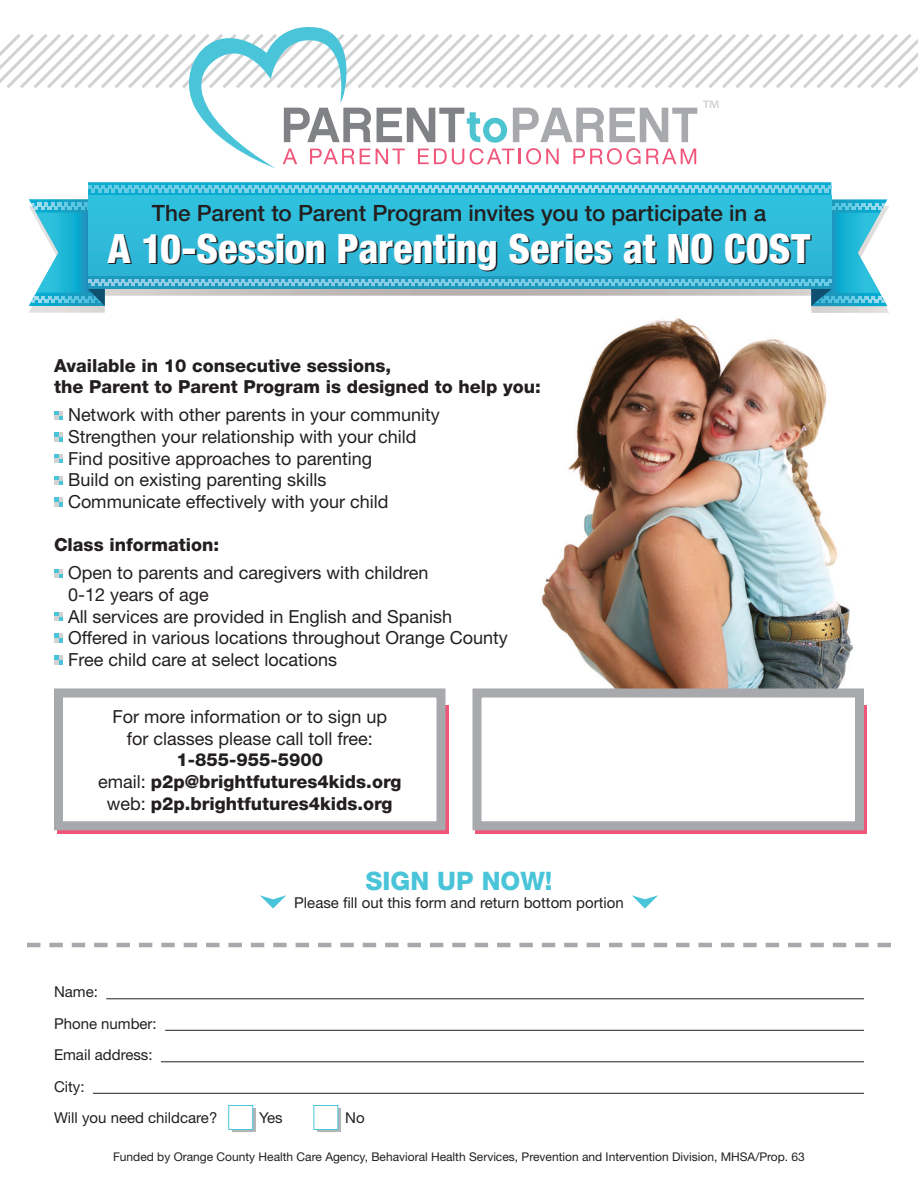
<style>
.page{position:relative;width:918px;height:1188px;background:#fff}
.page>*{position:absolute;margin:0;border:0;box-sizing:border-box;transform-origin:0 0}
.t1{font:800 condensed 40.5px "Helvetica Neue";letter-spacing:-.005em;color:#fff}
.t2{font:800 25.5px "Helvetica Neue";color:#49c4d9}
.t3{font:500 22.5px "Helvetica Neue";letter-spacing:-.005em;color:#231f20}
.t4{font:18px/21.6px "Helvetica Neue";color:#231f20}
.t5{font:800 18px/21.6px "Helvetica Neue";color:#231f20}
.t6{font:15px/31.5px "Helvetica Neue";color:#231f20}
.t7{font:12px "Helvetica Neue";color:#231f20}
.s1{font-weight:400}
</style>
<div class="page">
<div style="left:57px;top:705px;width:391px;height:128px;background:linear-gradient(to right,#f0567a,#f0567a)"></div>
<img style="left:541px;top:318px;width:313px;height:370px">
<div style="left:476px;top:705px;width:391px;height:128px;background:linear-gradient(to right,#f0567a,#f0567a)"></div>
<svg style="left:54px;top:411px;width:9px;height:9px"></svg>
<svg style="left:54px;top:433px;width:9px;height:9px"></svg>
<svg style="left:54px;top:454px;width:9px;height:9px"></svg>
<svg style="left:54px;top:476px;width:9px;height:9px"></svg>
<svg style="left:54px;top:497px;width:9px;height:9px"></svg>
<svg style="left:54px;top:569px;width:9px;height:9px"></svg>
<svg style="left:54px;top:612px;width:9px;height:9px"></svg>
<svg style="left:54px;top:634px;width:9px;height:9px"></svg>
<svg style="left:54px;top:655px;width:9px;height:9px"></svg>
<hr style="left:106px;top:998px;width:758px;height:1px;background:#231f20">
<hr style="left:165px;top:1030px;width:699px;height:1px;background:#231f20">
<hr style="left:161px;top:1061px;width:703px;height:1px;background:#231f20">
<hr style="left:93px;top:1093px;width:771px;height:1px;background:#231f20">
<svg style="left:0;top:27px;width:918px;height:141px"></svg>
<div style="left:54px;top:688px;width:392px;height:142px;background:#fff;border:9px solid #a8a9ad"></div>
<div style="left:472px;top:688px;width:392px;height:142px;background:#fff;border:9px solid #a8a9ad"></div>
<svg style="left:27px;top:943px;width:864px;height:4px"></svg>
<svg style="left:632px;top:895px;width:26px;height:14px"></svg>
<svg style="left:260px;top:895px;width:26px;height:14px"></svg>
<div style="left:232px;top:1108px;width:24px;height:24px;background:linear-gradient(to right,#b4b5b8,#b4b5b8)"></div>
<div style="left:228px;top:1105px;width:25px;height:25px;background:#fff;border:1px solid #49c4d9"></div>
<div style="left:317px;top:1108px;width:24px;height:24px;background:linear-gradient(to right,#b4b5b8,#b4b5b8)"></div>
<div style="left:314px;top:1105px;width:24px;height:25px;background:#fff;border:1px solid #49c4d9"></div>
<svg style="left:29px;top:189px;width:860px;height:124px"></svg>
<svg style="left:88px;top:182px;width:743px;height:14px"></svg>
<div style="left:88px;top:196px;width:743px;height:80px;background:#2ec1dd"></div>
<svg style="left:88px;top:186px;width:743px;height:6px"></svg>
<svg style="left:29px;top:199px;width:858px;height:107px"></svg>
<p class="t3" style="left:152px;top:200px;width:616px">The Parent to Parent Program invites you to participate in a</p>
<h1 class="t1" style="left:107px;top:223px;width:705px">A 10-Session Parenting Series at NO COST</h1>
<p class="t5" style="left:54px;top:354px;width:488px">Available in 10 consecutive sessions,<br>the Parent to Parent Program is designed to help you:</p>
<p class="t4" style="left:68px;top:404px;width:373px">Network with other parents in your community Strengthen your relationship with your child Find positive approaches to parenting<br>Build on existing parenting skills Communicate effectively with your child</p>
<p class="t5" style="left:54px;top:534px;width:167px">Class information:</p>
<p class="t4" style="left:68px;top:562px;width:441px">Open to parents and caregivers with children<br>0-12 years of age<br>All services are provided in English and Spanish Offered in various locations throughout Orange County Free child care at select locations</p>
<p class="t4" style="left:112px;top:706px;width:276px;text-align:center">For more information or to sign up for classes please call toll free:</p>
<p class="t5" style="left:98px;top:749px;width:305px;text-align:center">1-855-955-5900<br><span class="s1">email:</span> p2p@brightfutures4kids.org <span class="s1">web:</span> p2p.brightfutures4kids.org</p>
<p class="t6" style="left:54px;top:976px;width:165px">Name:<br>Phone number:<br>Email address:<br>City:<br>Will you need childcare?</p>
<h2 class="t2" style="left:365px;top:866px;width:189px">Sign Up Now!</h2>
<p class="t6" style="left:294px;top:887px;width:331px">Please fill out this form and return bottom portion</p>
<p class="t6" style="left:259px;top:1102px;width:25px">Yes</p>
<p class="t6" style="left:345px;top:1102px;width:21px">No</p>
<p class="t7" style="left:113px;top:1150px;width:693px">Funded by Orange County Health Care Agency, Behavioral Health Services, Prevention and Intervention Division, MHSA/Prop. 63</p>
</div>
